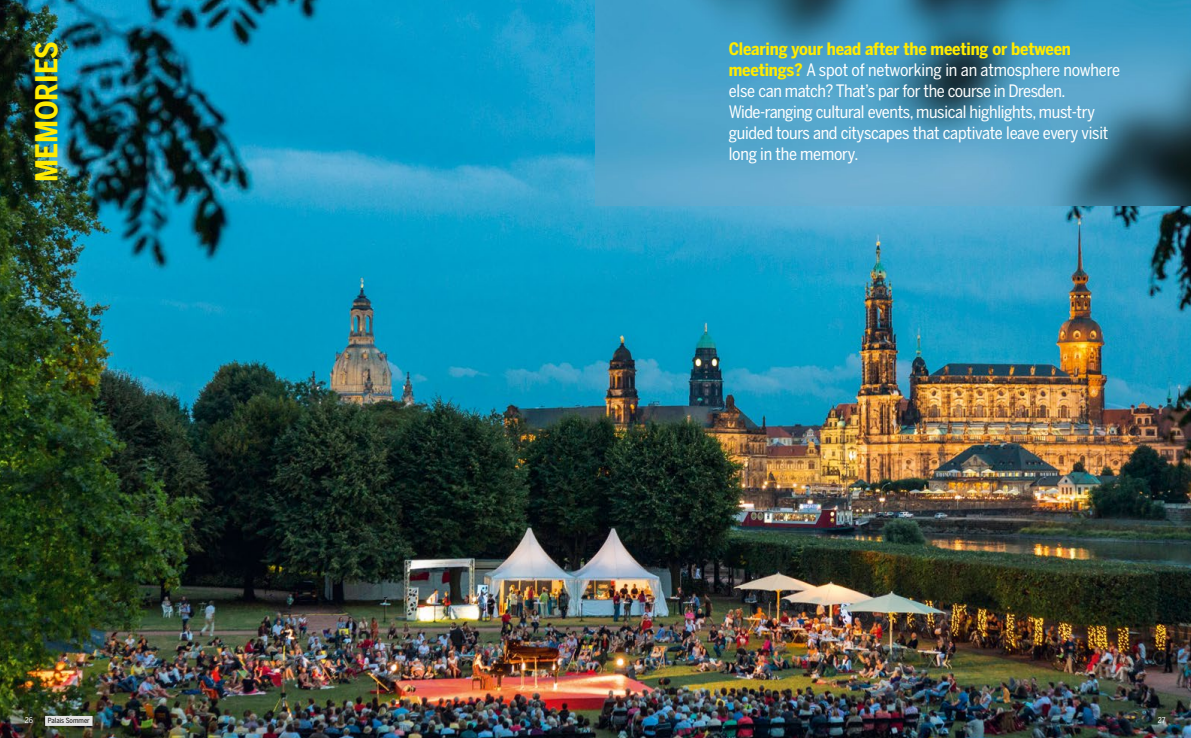
<style>
.page{position:relative;width:1191px;height:738px;background:#fff}
.page>*{position:absolute;margin:0;border:0;box-sizing:border-box;transform-origin:0 0}
.Kapitel{font:700 30px "Benton Sans Cond";color:#ffeb00}
.INH_Fließtext_links{font:17px/21px "Benton Sans Cond";letter-spacing:-.02em;color:#fff}
.t1{font:8px "Benton Sans Cond";color:#fff}
.Bildunterschrift{font:7px "Benton Sans Cond";color:#000}
.s1{font-weight:700;color:#ffeb00}
</style>
<div class="page">
<img style="left:0;top:0;width:1191px;height:737px">
<img style="left:595px;top:0;width:596px;height:205px">
<div style="left:45px;top:715px;width:48px;height:10px;background:#e3e3e3"></div>
<p class="Kapitel" style="left:29px;top:182px;width:142px;rotate:-90deg">MEMORIES</p>
<p class="INH_Fließtext_links" style="left:729px;top:38px;width:393px"><span class="s1">Clearing your head after the meeting or between meetings?</span> A spot of networking in an atmosphere nowhere else can match? That’s par for the course in Dresden.<br>Wide-ranging cultural events, musical highlights, must-try guided tours and cityscapes that captivate leave every visit long in the memory.</p>
<p class="t1" style="left:25px;top:714px;width:10px">26</p>
<p class="Bildunterschrift" style="left:48px;top:716px;width:43px">Palais Sommer</p>
<p class="t1" style="left:1157px;top:714px;width:9px">27</p>
</div>
